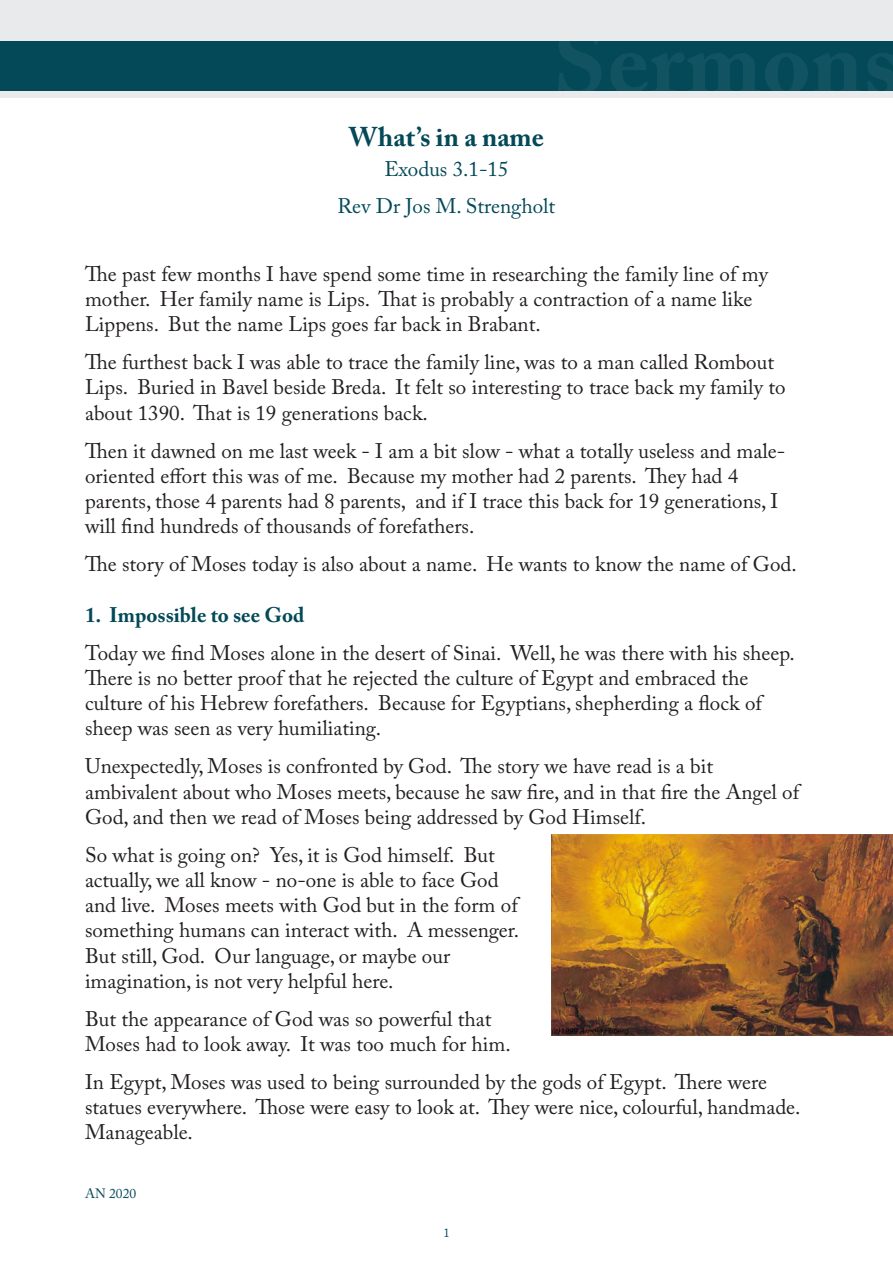
<style>
.page{position:relative;width:893px;height:1263px;background:#fff}
.page>*{position:absolute;margin:0;border:0;box-sizing:border-box;transform-origin:0 0}
.t1{font:700 27px "Adobe Caslon Pro";color:#034958}
.Text_2{font:21px/25.2px "Adobe Caslon Pro";color:#231f20}
.Text_begain{font:21px/25.2px "Adobe Caslon Pro";color:#231f20}
.Jos_Name{font:21px "Adobe Caslon Pro";color:#034958}
.Side_title{font:700 21px "Adobe Caslon Pro";color:#034958}
.Nomber_Verse_in_titl{font:21px "Adobe Caslon Pro";color:#034958}
.t2{font:13.5px "Adobe Caslon Pro";color:#034958}
.Numbers_verses{font:12px "Bookman Old Style";color:#034958}
</style>
<div class="page">
<div style="left:0;top:0;width:893px;height:97px;background:#e9eaeb"></div>
<div style="left:0;top:41px;width:893px;height:50px;background:#034958"></div>
<img style="left:551px;top:834px;width:342px;height:202px">
<p class="t1" style="left:349px;top:121px;width:197px">What i ns’ a name</p>
<p class="Nomber_Verse_in_titl" style="left:384px;top:157px;width:126px">Exodus 3.1-15</p>
<p class="Jos_Name" style="left:338px;top:194px;width:219px">Rev Dr Jos M. Strengholt</p>
<p class="Text_begain" style="left:85px;top:261px;width:684px">The past few months I have spend some time in researching the family line of my mother. Her family name is Lips. That is probably a contraction of a name like<br>Lippens. But the name Lips goes far back in Brabant.</p>
<p class="Text_2" style="left:85px;top:349px;width:702px">The furthest back I was able to trace the family line, was to a man called Rombout<br>Lips. Buried in Bavel beside Breda. It felt so interesting to trace back my family to about 1390. That is 19 generations back.</p>
<p class="Text_2" style="left:85px;top:438px;width:702px">Then it dawned on me last week I- am a bit slow - what a totally useless and male-</p>
<p class="Text_2" style="left:85px;top:488px;width:695px">parents, those 4 parents had 8 parents, and Iif trace this back for 19 generations I, will find hundreds of thousands of forefathers.</p>
<p class="Text_2" style="left:85px;top:551px;width:713px">The story of Moses today is also about a name. He wants to know the name of God.</p>
<p class="Side_title" style="left:85px;top:602px;width:221px">1. Impossible to see God</p>
<p class="Text_2" style="left:85px;top:640px;width:711px">Today we find Moses alone in the desert of Sinai. Well, he was there with his sheep.<br>There is no better proof that he rejected the culture of Egypt and embraced the culture of his Hebrew forefathers. Because for Egyptians, shepherding a flock of sheep was seen as very humiliating.</p>
<p class="Text_2" style="left:85px;top:753px;width:716px">Unexpectedly, Moses is confronted by God. The story we have read is a bit ambivalent about who Moses meets, because he saw fire, and in that fire the Angel of<br>God, and then we read of Moses being addressed by God Himself.</p>
<p class="Text_2" style="left:270px;top:842px;width:226px">Yes isit, God himself. But</p>
<p class="Text_2" style="left:85px;top:463px;width:655px">oriented effort this was of me. Because my mother had 2 parents. They had 4</p>
<p class="Text_2" style="left:85px;top:842px;width:436px">So what is going on?<br>actually, we all know - no-one is able to face God and live. Moses meets with God but in the form of something humans can interact with A. messenger.<br>But still, God. Our language, or maybe our imagination is, not very helpful here.</p>
<p class="Text_2" style="left:85px;top:1006px;width:427px">But the appearance of God was so powerful that<br>Moses had to look away. It was too much for him.</p>
<p class="Text_2" style="left:85px;top:1069px;width:717px">In Egypt, Moses was used to being surrounded by the gods of Egypt. There were statues everywhere. Those were easy to look at. They were nice, colourful, handmade.<br>Manageable.</p>
<p class="t2" style="left:85px;top:1185px;width:53px">AN 2020</p>
<p class="Numbers_verses" style="left:443px;top:1225px;width:9px">1</p>
</div>
